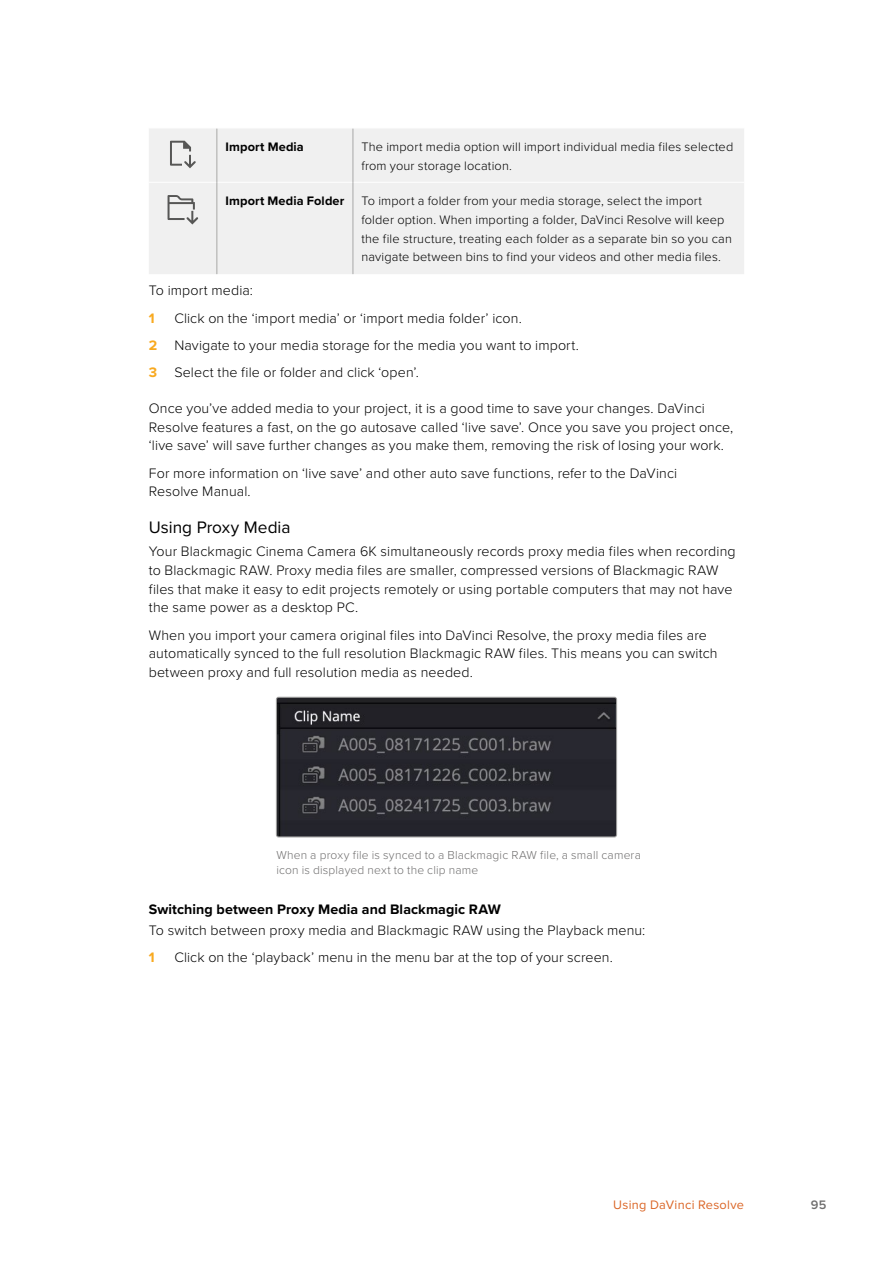
<style>
.page{position:relative;width:893px;height:1263px;background:#fff}
.page>*{position:absolute;margin:0;border:0;box-sizing:border-box;transform-origin:0 0}
.t1{font:17.25px "Proxima Nova";color:#000}
.t2{font:300 14.25px/18.8px "Proxima Nova";letter-spacing:.005em;color:#000}
.t3{font:700 14.25px "Proxima Nova";letter-spacing:.005em;color:#000}
.t4{font:700 14.25px "Proxima Nova";color:#f8a91f}
.t5{font:300 12.75px/18.8px "Proxima Nova";letter-spacing:.015em;color:#000}
.t6{font:700 12.75px "Proxima Nova";letter-spacing:.01em;color:#000}
.t7{font:12.75px "Proxima Nova";letter-spacing:.025em;color:#db6627}
.t8{font:600 12.75px "Proxima Nova";color:#706f6f}
.t9{font:300 12px/14.4px "Proxima Nova";letter-spacing:.015em;color:#706f6f}
.s1{font-weight:700;color:#f8a91f}
</style>
<div class="page">
<div style="left:149px;top:129px;width:595px;height:145px;background:#f0f0f0"></div>
<hr style="left:149px;top:182px;width:68px;height:1px;background:#fff">
<hr style="left:217px;top:182px;width:136px;height:1px;background:#fff">
<hr style="left:353px;top:182px;width:391px;height:1px;background:#fff">
<hr style="left:217px;top:128px;width:1px;height:54px;background:#a8a8a7">
<hr style="left:353px;top:128px;width:1px;height:54px;background:#a8a8a7">
<hr style="left:217px;top:182px;width:1px;height:92px;background:#a8a8a7">
<hr style="left:353px;top:182px;width:1px;height:92px;background:#a8a8a7">
<hr style="left:217px;top:128px;width:136px;height:1px;background:#fff">
<hr style="left:353px;top:128px;width:391px;height:1px;background:#fff">
<svg style="left:170px;top:141px;width:26px;height:27px"></svg>
<svg style="left:168px;top:195px;width:30px;height:29px"></svg>
<img style="left:276px;top:697px;width:341px;height:140px">
<div style="left:276px;top:697px;width:341px;height:140px;border:1px solid #9d9d9c;border-radius:2px"></div>
<p class="t6" style="left:225px;top:137px;width:80px">Import Media</p>
<p class="t5" style="left:361px;top:136px;width:373px">The import media option will import individual media files selected from your storage location.</p>
<p class="t6" style="left:225px;top:191px;width:121px">Import Media Folder</p>
<p class="t5" style="left:361px;top:191px;width:372px">To import a folder from your media storage, select the import folder option. When importing a folder, DaVinci Resolve will keep the file structure, treating each folder as a separate bin so you can navigate between bins to find your videos and other media files.</p>
<p class="t2" style="left:149px;top:280px;width:106px">To import media:</p>
<p class="t4" style="left:149px;top:307px;width:7px">1</p>
<p class="t2" style="left:149px;top:303px;width:432px;line-height:27.3px;text-indent:26px">Click on the ‘import media’ or ‘import media folder’ icon.<br><span class="s1">2</span> Navigate to your media storage for the media you want to import.<br><span class="s1">3</span> Select the file or folder and click ‘open’.</p>
<p class="t2" style="left:149px;top:398px;width:586px">Once you’ve added media to your project, it is a good time to save your changes. DaVinci<br>Resolve features a fast, on the go autosave called ‘live save’. Once you save you project once, ‘live save’ will save further changes as you make them, removing the risk of losing your work.</p>
<p class="t2" style="left:149px;top:463px;width:530px">For more information on ‘live save’ and other auto save functions, refer to the DaVinci<br>Resolve Manual.</p>
<p class="t1" style="left:149px;top:514px;width:143px">Using Proxy Media</p>
<p class="t2" style="left:149px;top:541px;width:588px">Your Blackmagic Cinema Camera 6K simultaneously records proxy media files when recording to Blackmagic RAW. Proxy media files are smaller, compressed versions of Blackmagic RAW files that make it easy to edit projects remotely or using portable computers that may not have the same power as a desktop PC.</p>
<p class="t2" style="left:149px;top:625px;width:570px">When you import your camera original files into DaVinci Resolve, the proxy media files are automatically synced to the full resolution Blackmagic RAW files. This means you can switch between proxy and full resolution media as needed.</p>
<p class="t9" style="left:276px;top:848px;width:366px">When a proxy file is synced to a Blackmagic RAW file, a small camera icon is displayed next to the clip name</p>
<p class="t3" style="left:149px;top:898px;width:354px">Switching between Proxy Media and Blackmagic RAW</p>
<p class="t2" style="left:149px;top:920px;width:498px">To switch between proxy media and Blackmagic RAW using the Playback menu:</p>
<p class="t4" style="left:149px;top:947px;width:7px">1</p>
<p class="t2" style="left:174px;top:947px;width:440px">Click on the ‘playback’ menu in the menu bar at the top of your screen.</p>
<p class="t7" style="left:613px;top:1195px;width:132px">Using DaVinci Resolve</p>
<p class="t8" style="left:811px;top:1195px;width:17px">95</p>
</div>
